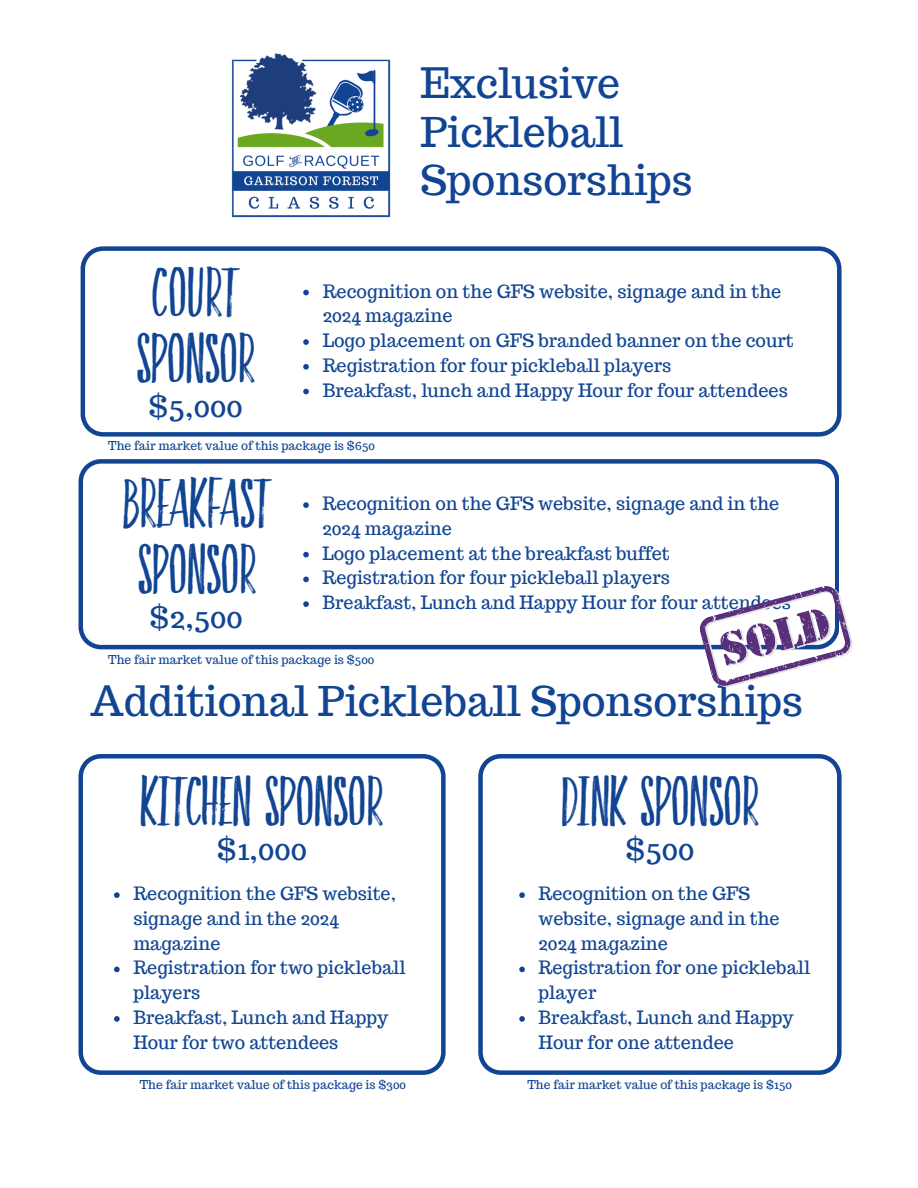
<style>
.page{position:relative;width:918px;height:1188px;background:#fff}
.page>*{position:absolute;margin:0;border:0;box-sizing:border-box;transform-origin:0 0}
.t1{font:48.15px/66.3px "Faith And Glory Two";color:#114593;text-align:center}
.t2{font:40.95px/48.3px "Trocchi";color:#114593}
.t3{font:29.85px "Trocchi";color:#114593}
.t4{font:18px/24.8px "Trocchi";color:#114593}
.t5{font:12px "Trocchi";color:#114593}
</style>
<div class="page">
<svg style="left:81px;top:246px;width:760px;height:191px"></svg>
<img style="left:231px;top:53px;width:160px;height:165px">
<svg style="left:303px;top:290px;width:6px;height:5px"></svg>
<svg style="left:303px;top:339px;width:6px;height:6px"></svg>
<svg style="left:303px;top:364px;width:6px;height:6px"></svg>
<svg style="left:303px;top:389px;width:6px;height:5px"></svg>
<svg style="left:79px;top:459px;width:760px;height:190px"></svg>
<svg style="left:303px;top:502px;width:6px;height:6px"></svg>
<svg style="left:303px;top:552px;width:6px;height:5px"></svg>
<svg style="left:303px;top:577px;width:6px;height:5px"></svg>
<svg style="left:303px;top:601px;width:6px;height:6px"></svg>
<svg style="left:78px;top:754px;width:367px;height:321px"></svg>
<svg style="left:114px;top:892px;width:6px;height:6px"></svg>
<svg style="left:114px;top:967px;width:6px;height:5px"></svg>
<svg style="left:114px;top:1016px;width:6px;height:6px"></svg>
<svg style="left:478px;top:754px;width:364px;height:321px"></svg>
<svg style="left:519px;top:892px;width:6px;height:6px"></svg>
<svg style="left:519px;top:967px;width:6px;height:5px"></svg>
<svg style="left:519px;top:1016px;width:6px;height:6px"></svg>
<svg style="left:699px;top:586px;width:153px;height:101px"></svg>
<h2 class="t1" style="left:136px;top:261px;width:121px">COURT<br>SPONSOR</h2>
<h1 class="t3" style="left:149px;top:387px;width:95px">$5,000</h1>
<p class="t2" style="left:420px;top:59px;width:274px">Exclusive<br>Pickleball<br>Sponsorships</p>
<h3 class="t4" style="left:323px;top:279px;width:460px">Recognition on the GFS website, signage and in the<br>2024 magazine</h3>
<p class="t4" style="left:323px;top:328px;width:473px">Logo placement on GFS branded banner on the court</p>
<p class="t4" style="left:323px;top:353px;width:350px">Registration for four pickleball players</p>
<p class="t4" style="left:323px;top:378px;width:467px">Breakfast, lunch and Happy Hour for four attendees</p>
<h3 class="t5" style="left:108px;top:438px;width:268px">The fair market value of this package is $650</h3>
<p class="t1" style="left:123px;top:472px;width:149px;text-align:left">BREAKFAST<br>SPONSOR</p>
<p class="t3" style="left:149px;top:598px;width:95px">$2,500</p>
<p class="t4" style="left:323px;top:491px;width:458px">Recognition on the GFS website, signage and in the<br>2024 magazine</p>
<h1 class="t4" style="left:323px;top:541px;width:349px">Logo placement at the breakfast buffet</h1>
<h3 class="t4" style="left:323px;top:565px;width:349px">Registration for four pickleball players</h3>
<p class="t4" style="left:323px;top:590px;width:470px">Breakfast, Lunch and Happy Hour for four attendees</p>
<p class="t5" style="left:108px;top:651px;width:268px">The fair market value of this package is $500</p>
<h1 class="t2" style="left:91px;top:677px;width:714px">Additional Pickleball Sponsorships</h1>
<h2 class="t1" style="left:140px;top:770px;width:245px">KITCHEN SPONSOR</h2>
<h1 class="t3" style="left:217px;top:830px;width:92px">$1,000</h1>
<p class="t4" style="left:133px;top:881px;width:264px">Recognition the GFS website, signage and in the 2024 magazine</p>
<p class="t4" style="left:133px;top:955px;width:274px">Registration for two pickleball players</p>
<p class="t4" style="left:133px;top:1005px;width:257px">Breakfast, Lunch and Happy<br>Hour for two attendees</p>
<h3 class="t1" style="left:561px;top:770px;width:200px">DINK SPONSOR</h3>
<p class="t3" style="left:626px;top:830px;width:70px">$500</p>
<p class="t4" style="left:539px;top:881px;width:243px">Recognition on the GFS website, signage and in the<br>2024 magazine</p>
<p class="t4" style="left:539px;top:955px;width:273px">Registration for one pickleball player</p>
<p class="t4" style="left:539px;top:1005px;width:257px">Breakfast, Lunch and Happy<br>Hour for one attendee</p>
<p class="t5" style="left:140px;top:1077px;width:268px">The fair market value of this package is $300</p>
<p class="t5" style="left:528px;top:1077px;width:266px">The fair market value of this package is $150</p>
</div>
